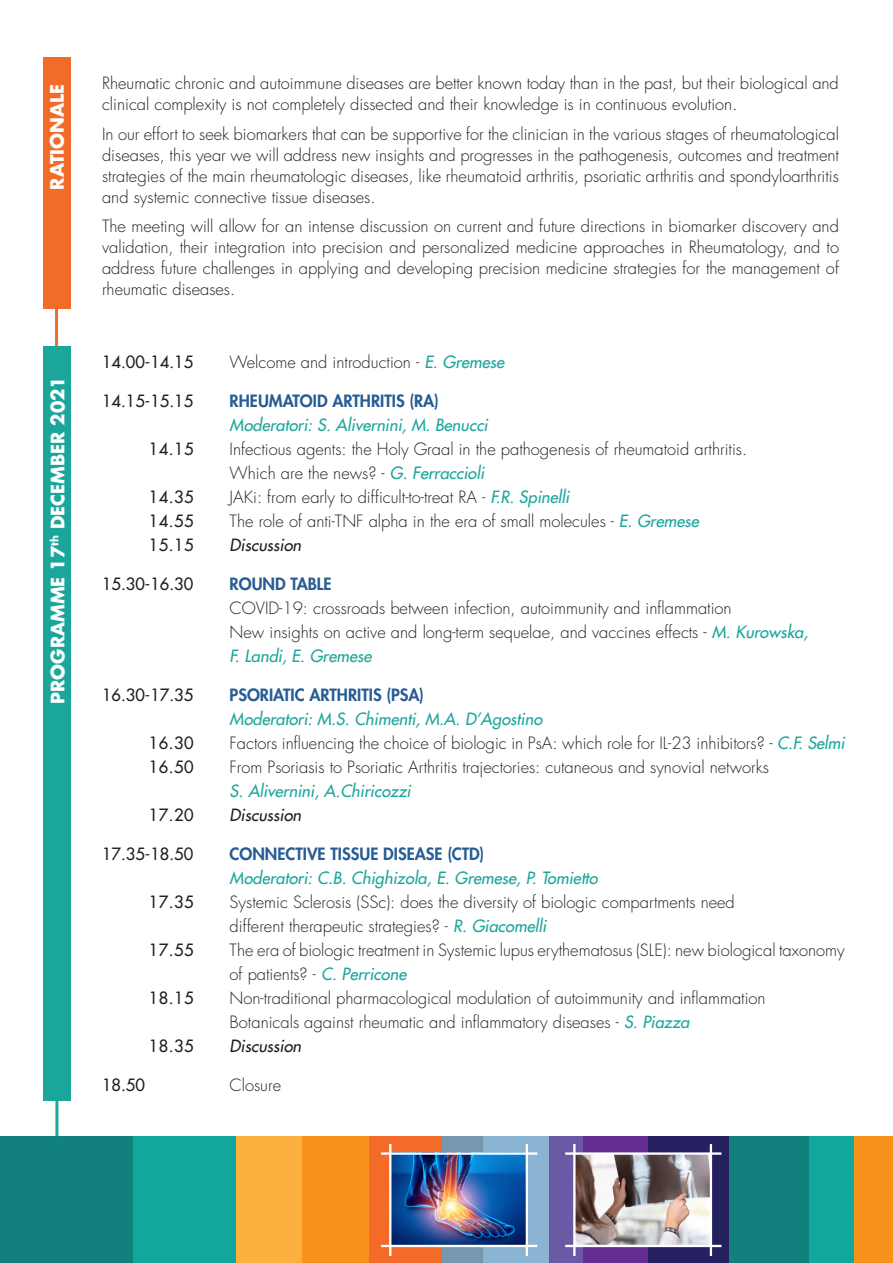
<style>
.page{position:relative;width:893px;height:1263px;background:#fff}
.page>*{position:absolute;margin:0;border:0;box-sizing:border-box;transform-origin:0 0}
.t1{font:700 18px "Futura Std";color:#fff}
.t2{font:300 16.5px/21px "Futura Std";color:#231f20}
.t3{font:italic 500 16.5px "Futura Std";color:#1ba69c}
.t4{font:500 16.5px "Futura Std";letter-spacing:.015em;color:#231f20}
.t5{font:800 16.5px "Futura Std";color:#275c94}
.t6{font:italic 500 16.5px "Futura Std";color:#231f20}
.s1{font-weight:500;font-style:italic;color:#1ba69c}
</style>
<div class="page">
<div style="left:0;top:1136px;width:134px;height:127px;background:#12817d"></div>
<div style="left:134px;top:1136px;width:102px;height:127px;background:#12a79d"></div>
<div style="left:236px;top:1136px;width:66px;height:127px;background:#fbb03f"></div>
<div style="left:302px;top:1136px;width:67px;height:127px;background:#f7931d"></div>
<div style="left:369px;top:1136px;width:74px;height:127px;background:#f36a29"></div>
<div style="left:443px;top:1136px;width:40px;height:127px;background:#7697b0"></div>
<div style="left:483px;top:1136px;width:67px;height:127px;background:#8ab4d2"></div>
<div style="left:550px;top:1136px;width:33px;height:127px;background:#6a5aa6"></div>
<div style="left:583px;top:1136px;width:65px;height:127px;background:#652d91"></div>
<div style="left:648px;top:1136px;width:81px;height:127px;background:#252161"></div>
<div style="left:729px;top:1136px;width:81px;height:127px;background:#12817d"></div>
<div style="left:810px;top:1136px;width:44px;height:127px;background:#12a79d"></div>
<div style="left:854px;top:1136px;width:39px;height:127px;background:#f7931d"></div>
<img style="left:576px;top:1155px;width:134px;height:90px">
<hr style="left:565px;top:1245px;width:156px;height:2px;background:#fff">
<hr style="left:710px;top:1144px;width:2px;height:112px;background:#fff">
<hr style="left:565px;top:1152px;width:156px;height:3px;background:#fff">
<hr style="left:573px;top:1144px;width:3px;height:112px;background:#fff">
<img style="left:391px;top:1155px;width:135px;height:90px">
<hr style="left:381px;top:1245px;width:156px;height:2px;background:#fff">
<hr style="left:526px;top:1144px;width:2px;height:112px;background:#fff">
<hr style="left:381px;top:1152px;width:156px;height:3px;background:#fff">
<hr style="left:389px;top:1144px;width:2px;height:112px;background:#fff">
<hr style="left:55px;top:1042px;width:3px;height:94px;background:#1ba69c">
<div style="left:43px;top:57px;width:28px;height:252px;background:#f16b29"></div>
<hr style="left:55px;top:254px;width:3px;height:107px;background:#f16b29">
<div style="left:43px;top:347px;width:28px;height:754px;background:#1ba69c"></div>
<p class="t1" style="left:45px;top:190px;width:107px;rotate:-90deg">RATIONALE</p>
<p class="t1" style="left:46px;top:704px;width:329px;rotate:-90deg">PROGRAMME 17<sup>th</sup> DECEMBER 2021</p>
<p class="t2" style="left:102px;top:73px;width:738px">Rheumatic chronic and autoimmune diseases are better known today than in the past, but their biological and clinical complexity is not completely dissected and their knowledge is in continuous evolution.</p>
<p class="t2" style="left:102px;top:124px;width:738px;text-align:justify">In our effort to seek biomarkers that can be supportive for the clinician in the various stages of rheumatological diseases, this year we will address new insights and progresses in the pathogenesis, outcomes and treatment strategies of the main rheumatologic diseases, like rheumatoid arthritis, psoriatic arthritis and spondyloarthritis and systemic connective tissue diseases.</p>
<p class="t2" style="left:102px;top:216px;width:738px;text-align:justify">The meeting will allow for an intense discussion on current and future directions in biomarker discovery and validation, their integration into precision and personalized medicine approaches in Rheumatology, and to address future challenges in applying and developing precision medicine strategies for the management of rheumatic diseases.</p>
<p class="t4" style="left:102px;top:351px;width:93px">14.00-14.15</p>
<p class="t2" style="left:230px;top:352px;width:276px">Welcome and introduction - <span class="s1">E. Gremese</span></p>
<p class="t4" style="left:102px;top:390px;width:93px">14.15-15.15</p>
<p class="t5" style="left:230px;top:390px;width:211px">RHEUMATOID ARTHRITIS (RA)</p>
<p class="t3" style="left:230px;top:414px;width:260px">Moderatori: S. Alivernini, M. Benucci</p>
<p class="t4" style="left:149px;top:438px;width:46px">14.15</p>
<p class="t2" style="left:230px;top:439px;width:519px">Infectious agents: the Holy Graal in the pathogenesis of rheumatoid arthritis.</p>
<p class="t2" style="left:230px;top:463px;width:256px">Which are the news? - <span class="s1">G. Ferraccioli</span></p>
<p class="t4" style="left:149px;top:486px;width:46px">14.35</p>
<p class="t2" style="left:230px;top:487px;width:341px">JAKi: from early to difficult-to-treat RA - <span class="s1">F.R. Spinelli</span></p>
<p class="t4" style="left:149px;top:510px;width:46px">14.55</p>
<p class="t2" style="left:230px;top:511px;width:471px">The role of anti-TNF alpha in the era of small molecules - <span class="s1">E. Gremese</span></p>
<p class="t4" style="left:149px;top:534px;width:46px">15.15</p>
<p class="t6" style="left:230px;top:534px;width:73px">Discussion</p>
<p class="t4" style="left:102px;top:573px;width:93px">15.30-16.30</p>
<p class="t5" style="left:230px;top:573px;width:104px">ROUND TABLE</p>
<p class="t2" style="left:230px;top:598px;width:503px">COVID-19: crossroads between infection, autoimmunity and inflammation</p>
<p class="t2" style="left:230px;top:622px;width:580px">New insights on active and long-term sequelae, and vaccines effects - <span class="s1">M. Kurowska,</span></p>
<p class="t3" style="left:230px;top:645px;width:143px">F. Landi, E. Gremese</p>
<p class="t4" style="left:102px;top:684px;width:93px">16.30-17.35</p>
<p class="t5" style="left:230px;top:684px;width:196px">PSORIATIC ARTHRITIS (PSA)</p>
<p class="t3" style="left:230px;top:708px;width:314px">Moderatori: M.S. Chimenti, M.A. D’Agostino</p>
<p class="t4" style="left:149px;top:732px;width:46px">16.30</p>
<p class="t2" style="left:230px;top:733px;width:617px">Factors influencing the choice of biologic in PsA: which role for IL-23 inhibitors? - <span class="s1">C.F. Selmi</span></p>
<p class="t4" style="left:149px;top:756px;width:46px">16.50</p>
<p class="t2" style="left:230px;top:755px;width:541px;line-height:24px">From Psoriasis to Psoriatic Arthritis trajectories: cutaneous and synovial networks<br><span class="s1">S. Alivernini, A.Chiricozzi</span></p>
<p class="t4" style="left:149px;top:804px;width:46px">17.20</p>
<p class="t6" style="left:230px;top:804px;width:73px">Discussion</p>
<p class="t4" style="left:102px;top:843px;width:93px">17.35-18.50</p>
<p class="t5" style="left:230px;top:843px;width:256px">CONNECTIVE TISSUE DISEASE (CTD)</p>
<p class="t3" style="left:230px;top:867px;width:370px">Moderatori: C.B. Chighizola, E. Gremese, P. Tomietto</p>
<p class="t4" style="left:149px;top:891px;width:46px">17.35</p>
<p class="t2" style="left:230px;top:890px;width:507px;line-height:24px">Systemic Sclerosis (SSc): does the diversity of biologic compartments need different therapeutic strategies? - <span class="s1">R. Giacomelli</span></p>
<p class="t4" style="left:149px;top:939px;width:46px">17.55</p>
<p class="t2" style="left:230px;top:938px;width:617px;line-height:24px">The era of biologic treatment in Systemic lupus erythematosus (SLE): new biological taxonomy of patients? - <span class="s1">C. Perricone</span></p>
<p class="t4" style="left:149px;top:987px;width:46px">18.15</p>
<p class="t2" style="left:230px;top:986px;width:538px;line-height:24px">Non-traditional pharmacological modulation of autoimmunity and inflammation<br>Botanicals against rheumatic and inflammatory diseases - <span class="s1">S. Piazza</span></p>
<p class="t4" style="left:149px;top:1035px;width:46px">18.35</p>
<p class="t6" style="left:230px;top:1035px;width:73px">Discussion</p>
<p class="t4" style="left:102px;top:1074px;width:44px">18.50</p>
<p class="t2" style="left:230px;top:1075px;width:53px">Closure</p>
</div>
